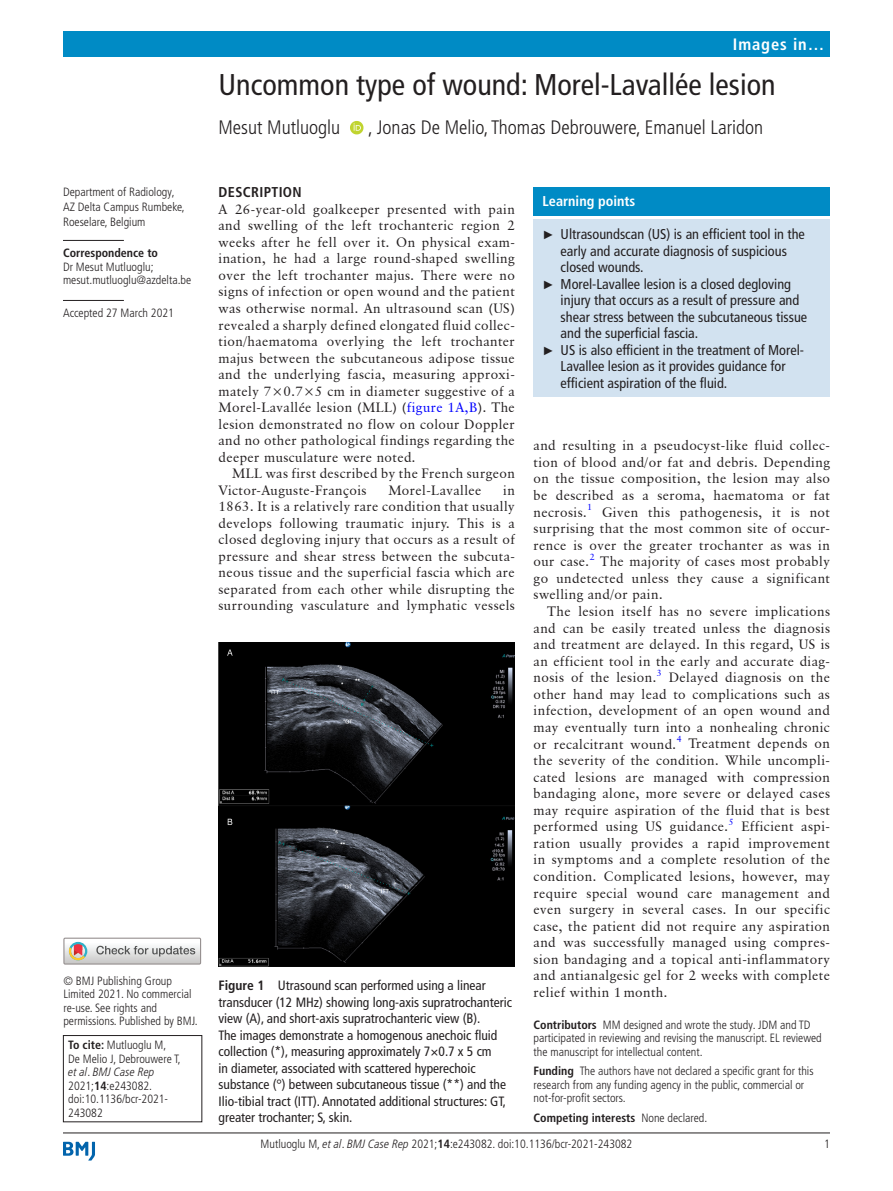
<style>
.page{position:relative;width:893px;height:1191px;background:#fff}
.page>*{position:absolute;margin:0;border:0;box-sizing:border-box;transform-origin:0 0}
.t1{font:condensed 30px "Frutiger LT Pro";color:#231f20}
.t2{font:300 condensed 19.5px "Frutiger LT Pro";color:#231f20}
.t3{font:700 condensed 16.5px "Frutiger LT Std";letter-spacing:.055em;color:#fff}
.t4{font:condensed 14.25px "Frutiger LT Pro";color:#231f20}
.t5{font:700 condensed 14.25px "Frutiger LT Pro";color:#fff}
.t6{font:700 condensed 14.25px "Frutiger LT Pro";letter-spacing:.025em;color:#231f20}
.t7{font:13.5px/16.5px "Classical Garamond BT";letter-spacing:.03em;color:#231f20;text-align:justify}
.t8{font:condensed 13.5px/16.5px "Frutiger LT Pro";color:#231f20}
.t9{font:300 condensed 12px/13.5px "Frutiger LT Pro";color:#231f20}
.t10{font:700 condensed 12px "Frutiger LT Pro";color:#231f20}
.s1{font-weight:700}
.s2{font-style:italic}
.s3{color:#00f}
.s4{font-family:"Arial";font-stretch:normal;font-size:12px}
.s5{font-weight:300}
</style>
<div class="page">
<hr style="left:63px;top:1132px;width:767px;height:1px;background:#231f20">
<svg style="left:63px;top:1141px;width:32px;height:19px"></svg>
<svg style="left:350px;top:121px;width:13px;height:13px"></svg>
<div style="left:63px;top:31px;width:767px;height:25px;background:#008bc5"></div>
<div style="left:63px;top:1035px;width:139px;height:87px;border:1px solid #231f20"></div>
<hr style="left:63px;top:240px;width:61px;height:1px;background:#231f20">
<hr style="left:63px;top:300px;width:61px;height:1px;background:#231f20">
<div style="left:63px;top:937px;width:138px;height:27px;border:1px solid #969090"></div>
<svg style="left:64px;top:938px;width:137px;height:26px"></svg>
<img style="left:219px;top:642px;width:296px;height:324px">
<div style="left:534px;top:187px;width:296px;height:28px;background:#008bc5"></div>
<div style="left:534px;top:219px;width:296px;height:178px;background:#d2e2f0"></div>
<p class="t9" style="left:63px;top:184px;width:123px;line-height:15px">Department of Radiology,<br>AZ Delta Campus Rumbeke,<br>Roeselare, Belgium</p>
<p class="t10" style="left:63px;top:246px;width:97px">Correspondence to</p>
<p class="t9" style="left:63px;top:260px;width:130px">Dr Mesut Mutluoglu; mesut.mutluoglu@azdelta.be</p>
<p class="t9" style="left:63px;top:306px;width:112px">Accepted 27 March 2021</p>
<p class="t9" style="left:63px;top:973px;width:136px">© BMJ Publishing Group<br>Limited 2021. No commercial re-use. See rights and permissions. Published by BMJ.</p>
<p class="t9" style="left:68px;top:1038px;width:114px"><span class="s1">To cite:</span> Mutluoglu M,<br>De Melio J, Debrouwere T, <span class="s2">et al</span>. <span class="s2">BMJ Case Rep<br></span>2021;<span class="s1">14</span>:e243082. doi:10.1136/bcr-2021-<br>243082</p>
<p class="t3" style="left:733px;top:34px;width:93px">Images in…</p>
<h1 class="t1" style="left:219px;top:67px;width:559px">Uncommon type of wound: Morel-Lavallée lesion</h1>
<h2 class="t2" style="left:219px;top:116px;width:123px">Mesut Mutluoglu</h2>
<h2 class="t2" style="left:368px;top:116px;width:397px">, Jonas De Melio, Thomas Debrouwere, Emanuel Laridon</h2>
<p class="t6" style="left:219px;top:184px;width:85px">DESCRIPTION</p>
<p class="t7" style="left:219px;top:201px;width:298px">A 26-year-old goalkeeper presented with pain and swelling of the left trochanteric region 2 weeks after he fell over it. On physical exam&shy;ination, he had a large round-shaped swelling over the left trochanter majus. There were no signs of infection or open wound and the patient was otherwise normal. An ultrasound scan (US) revealed a sharply defined elongated fluid collec&shy;tion/haematoma overlying the left trochanter majus between the subcutaneous adipose tissue and the underlying fascia, measuring approxi&shy;mately 7×0.7×5 cm in diameter suggestive of a Morel-Lavallée lesion (MLL) (<span class="s3">figure 1A,B</span>). The lesion demonstrated no flow on colour Doppler and no other pathological findings regarding the deeper musculature were noted.</p>
<p class="t7" style="left:219px;top:465px;width:298px;text-indent:14px">MLL was first described by the French surgeon<br>Victor-Auguste-François</p>
<p class="t7" style="left:388px;top:481px;width:95px">Morel-Lavallee</p>
<p class="t7" style="left:219px;top:481px;width:298px;text-indent:285px">in 1863. It is a relatively rare condition that usually develops following traumatic injury. This is a closed degloving injury that occurs as a result of pressure and shear stress between the subcuta&shy;neous tissue and the superficial fascia which are separated from each other while disrupting the surrounding vasculature and lymphatic vessels</p>
<p class="t8" style="left:219px;top:977px;width:295px"><span class="s1">Figure 1</span> Utrasound scan performed using a linear transducer (12 MHz) showing long-axis supratrochanteric view (A), and short-axis supratrochanteric view (B).<br>The images demonstrate a homogenous anechoic fluid collection (*), measuring approximately 7×0.7 x 5 cm<br>in diameter, associated with scattered hyperechoic substance (°) between subcutaneous tissue (**) and the Ilio-tibial tract (ITT). Annotated additional structures: GT, greater trochanter; S, skin.</p>
<p class="t5" style="left:543px;top:193px;width:94px">Learning points</p>
<p class="t4" style="left:543px;top:226px;width:264px"><span class="s4">►</span> Ultrasoundscan (US) is an efficient tool in the</p>
<p class="t4" style="left:561px;top:242px;width:228px">early and accurate diagnosis of suspicious</p>
<p class="t4" style="left:561px;top:259px;width:84px">closed wounds.</p>
<p class="t4" style="left:543px;top:275px;width:250px"><span class="s4">►</span> Morel-Lavallee lesion is a closed degloving</p>
<p class="t4" style="left:561px;top:292px;width:240px">injury that occurs as a result of pressure and</p>
<p class="t4" style="left:561px;top:308px;width:248px">shear stress between the subcutaneous tissue</p>
<p class="t4" style="left:561px;top:325px;width:139px">and the superficial fascia.</p>
<p class="t4" style="left:543px;top:341px;width:263px"><span class="s4">►</span> US is also efficient in the treatment of Morel-</p>
<p class="t4" style="left:561px;top:358px;width:226px">Lavallee lesion as it provides guidance for</p>
<p class="t4" style="left:561px;top:374px;width:168px">efficient aspiration of the fluid.</p>
<p class="t7" style="left:534px;top:437px;width:298px">and resulting in a pseudocyst-like fluid collec&shy;tion of blood and/or fat and debris. Depending on the tissue composition, the lesion may also be described as a seroma, haematoma or fat necrosis.<sup>1</sup> Given this pathogenesis, it is not surprising that the most common site of occur&shy;rence is over the greater trochanter as was in our case.<sup>2</sup> The majority of cases most probably go undetected unless they cause a significant swelling and/or pain.</p>
<p class="t7" style="left:534px;top:603px;width:298px;text-indent:14px">The lesion itself has no severe implications and can be easily treated unless the diagnosis and treatment are delayed. In this regard, US is an efficient tool in the early and accurate diag&shy;nosis of the lesion.<sup>3</sup> Delayed diagnosis on the other hand may lead to complications such as infection, development of an open wound and may eventually turn into a nonhealing chronic or recalcitrant wound.<sup>4</sup> Treatment depends on the severity of the condition. While uncompli&shy;cated lesions are managed with compression bandaging alone, more severe or delayed cases may require aspiration of the fluid that is best performed using US guidance.<sup>5</sup> Efficient aspi&shy;ration usually provides a rapid improvement in symptoms and a complete resolution of the condition. Complicated lesions, however, may require special wound care management and even surgery in several cases. In our specific case, the patient did not require any aspiration and was successfully managed using compres&shy;sion bandaging and a topical anti-inflammatory and antianalgesic gel for 2 weeks with complete relief within 1 month.</p>
<p class="t9" style="left:534px;top:1017px;width:290px"><span class="s1">Contributors</span> MM designed and wrote the study. JDM and TD participated in reviewing and revising the manuscript. EL reviewed the manuscript for intellectual content.</p>
<p class="t9" style="left:534px;top:1064px;width:282px"><span class="s1">Funding</span> The authors have not declared a specific grant for this research from any funding agency in the public, commercial or not-for-profit sectors.</p>
<p class="t10" style="left:534px;top:1110px;width:175px">Competing interests <span class="s5">None declared.</span></p>
<p class="t9" style="left:261px;top:1136px;width:373px">Mutluoglu M, <span class="s2">et al</span>. <span class="s2">BMJ Case Rep</span> 2021;<span class="s1">14</span>:e243082. doi:10.1136/bcr-2021-243082</p>
<p class="t9" style="left:824px;top:1136px;width:7px">1</p>
</div>
